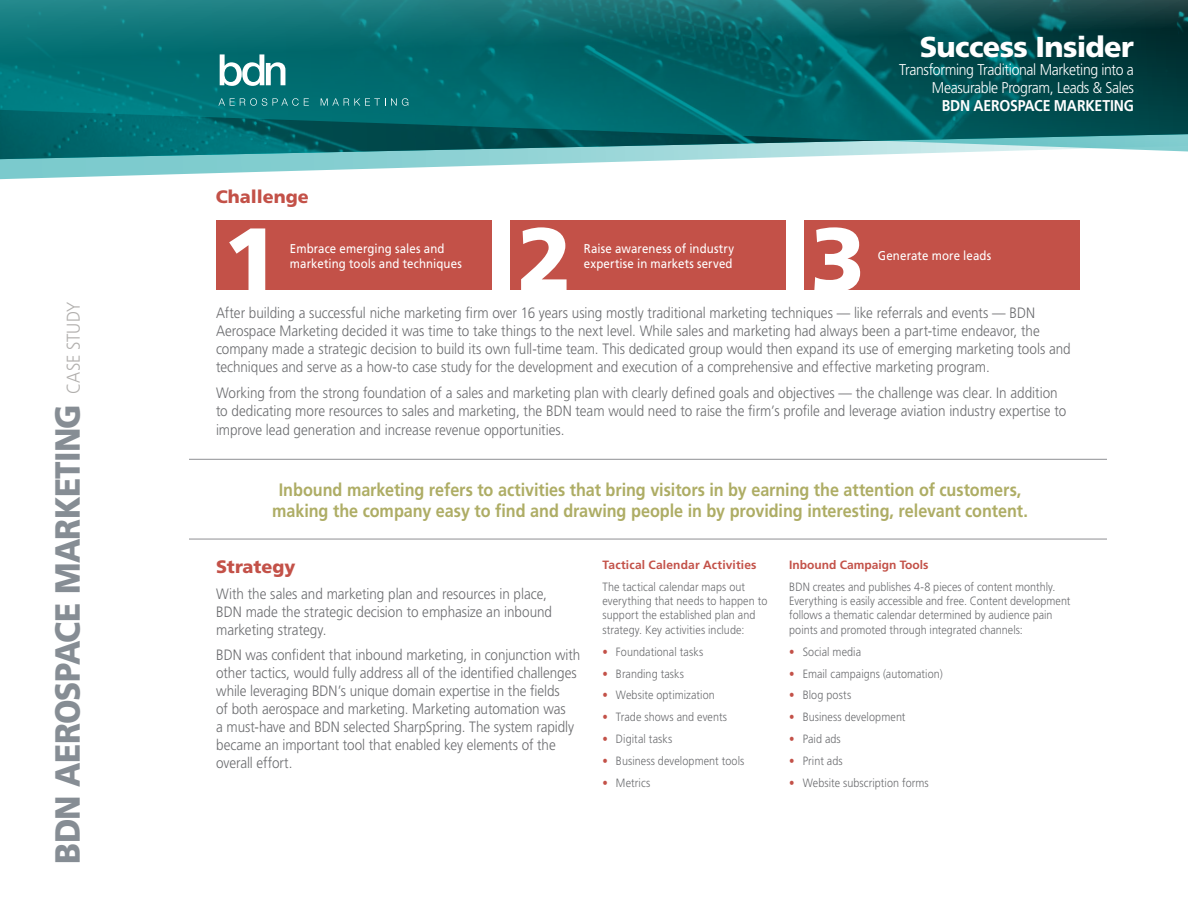
<style>
.page{position:relative;width:1188px;height:918px;background:#fff}
.page>*{position:absolute;margin:0;border:0;box-sizing:border-box;transform-origin:0 0}
.page_header_-_case_s{font:900 90px "Frutiger LT Std";color:#fff}
.t1{font:900 34.95px "Frutiger LT Std";letter-spacing:-.02em;color:#868d94;scale:.9 1}
.t2{font:900 28.8px "Frutiger LT Std";letter-spacing:-.02em;color:#fff}
.Quote_-_olive{font:700 18px/21.6px "Frutiger LT Std";letter-spacing:-.005em;color:#aead65;text-align:center;scale:.9 1}
.H1_-_rust{font:900 18px "Frutiger LT Std";color:#c35148}
.t3{font:300 15.6px/18px "Frutiger LT Std";letter-spacing:-.025em;color:#fff;text-align:right;scale:.9 1}
.t4{font:700 15.6px "Frutiger LT Std";letter-spacing:-.01em;color:#fff;scale:.9 1}
.body_copy{font:300 15px/18px "Frutiger LT Std";letter-spacing:-.005em;color:#6b6c6f;scale:.9 1}
.challange_text{font:12.75px/15.3px "Frutiger LT Std";letter-spacing:.01em;color:#fff;scale:.9 1}
.H2_-_grey{font:300 12px/14.4px "Frutiger LT Std";letter-spacing:.005em;color:#6b6c6f;scale:.9 1}
.body_copy-2{font:300 12px/14.4px "Frutiger LT Std";letter-spacing:.01em;color:#6b6c6f;scale:.9 1}
.H2_-_grey-2{font:700 12px "Frutiger LT Std";letter-spacing:.01em;color:#c35148}
.s1{font-weight:300;font-size:18.45px;color:#b1afad}
.s2{font-weight:700;font-stretch:condensed;color:#c35148}
</style>
<div class="page">
<svg style="left:0;top:0;width:1188px;height:180px;background:#2a7c7f"></svg>
<svg style="left:220px;top:54px;width:65px;height:32px"></svg>
<svg style="left:218px;top:98px;width:91px;height:8px"></svg>
<svg style="left:321px;top:98px;width:87px;height:8px"></svg>
<div style="left:216px;top:221px;width:276px;height:69px;background:#c35148"></div>
<div style="left:510px;top:221px;width:276px;height:69px;background:#c35148"></div>
<div style="left:804px;top:221px;width:276px;height:69px;background:#c35148"></div>
<hr style="left:189px;top:459px;width:918px;height:1px;background:#9b9c9f">
<hr style="left:189px;top:538px;width:918px;height:2px;background:#9b9c9f">
<h2 class="t1" style="left:47px;top:864px;width:626px;rotate:-90deg">BDN AEROSPACE MARKETING <span class="s1">CASE STUDY</span></h2>
<p class="H1_-_rust" style="left:216px;top:185px;width:95px">Challenge</p>
<h3 class="t2" style="left:920px;top:30px;width:216px">Success Insider</h3>
<p class="t3" style="left:899px;top:61px;width:262px">Transforming Traditional Marketing into a<br>Measurable Program, Leads &amp; Sales</p>
<p class="t4" style="left:942px;top:97px;width:215px">BDN AEROSPACE MARKETING</p>
<p class="page_header_-_case_s" style="left:223px;top:205px;width:57px">1</p>
<p class="page_header_-_case_s" style="left:517px;top:205px;width:57px">2</p>
<p class="page_header_-_case_s" style="left:811px;top:205px;width:57px">3</p>
<p class="challange_text" style="left:290px;top:241px;width:192px">Embrace emerging sales and marketing tools and techniques</p>
<p class="challange_text" style="left:584px;top:241px;width:168px">Raise awareness of industry expertise in markets served</p>
<p class="challange_text" style="left:878px;top:248px;width:127px">Generate more leads</p>
<p class="body_copy" style="left:216px;top:304px;width:951px">After building a successful niche marketing firm over 16 years using mostly traditional marketing techniques — like referrals and events — BDN Aerospace Marketing decided it was time to take things to the next level. While sales and marketing had always been a part-time endeavor, the company made a strategic decision to build its own full-time team. This dedicated group would then expand its use of emerging marketing tools and techniques and serve as a how-to case study for the development and execution of a comprehensive and effective marketing program.</p>
<p class="body_copy" style="left:216px;top:384px;width:946px">Working from the strong foundation of a sales and marketing plan with clearly defined goals and objectives — the challenge was clear. In addition to dedicating more resources to sales and marketing, the BDN team would need to raise the firm’s profile and leverage aviation industry expertise to</p>
<p class="body_copy" style="left:216px;top:421px;width:389px">improve lead generation and increase revenue opportunities.</p>
<p class="Quote_-_olive" style="left:272px;top:479px;width:841px">Inbound marketing refers to activities that bring visitors in by earning the attention of customers, making the company easy to find and drawing people in by providing interesting, relevant content.</p>
<p class="H2_-_grey-2" style="left:602px;top:557px;width:156px">Tactical Calendar Activities</p>
<p class="body_copy-2" style="left:602px;top:579px;width:185px">The tactical calendar maps out everything that needs to happen to support the established plan and strategy. Key activities include:</p>
<p class="H2_-_grey" style="left:602px;top:645px;width:114px"><span class="s2">•</span> Foundational tasks</p>
<p class="H2_-_grey" style="left:602px;top:666px;width:92px"><span class="s2">•</span> Branding tasks</p>
<p class="H2_-_grey" style="left:602px;top:688px;width:126px"><span class="s2">•</span> Website optimization</p>
<p class="H2_-_grey" style="left:602px;top:710px;width:140px"><span class="s2">•</span> Trade shows and events</p>
<p class="H2_-_grey" style="left:602px;top:732px;width:79px"><span class="s2">•</span> Digital tasks</p>
<p class="H2_-_grey" style="left:602px;top:754px;width:159px"><span class="s2">•</span> Business development tools</p>
<p class="H2_-_grey" style="left:602px;top:776px;width:55px"><span class="s2">•</span> Metrics</p>
<p class="H2_-_grey-2" style="left:789px;top:557px;width:141px">Inbound Campaign Tools</p>
<p class="H2_-_grey" style="left:789px;top:579px;width:314px">BDN creates and publishes 4-8 pieces of content monthly.<br>Everything is easily accessible and free. Content development follows a thematic calendar determined by audience pain points and promoted through integrated channels:</p>
<p class="H2_-_grey" style="left:789px;top:645px;width:81px"><span class="s2">•</span> Social media</p>
<p class="H2_-_grey" style="left:789px;top:666px;width:172px"><span class="s2">•</span> Email campaigns (automation)</p>
<p class="H2_-_grey" style="left:789px;top:688px;width:70px"><span class="s2">•</span> Blog posts</p>
<p class="H2_-_grey" style="left:789px;top:710px;width:131px"><span class="s2">•</span> Business development</p>
<p class="H2_-_grey" style="left:789px;top:732px;width:59px"><span class="s2">•</span> Paid ads</p>
<p class="H2_-_grey" style="left:789px;top:754px;width:61px"><span class="s2">•</span> Print ads</p>
<p class="H2_-_grey" style="left:789px;top:776px;width:157px"><span class="s2">•</span> Website subscription forms</p>
<p class="H1_-_rust" style="left:216px;top:556px;width:81px">Strategy</p>
<p class="body_copy" style="left:216px;top:585px;width:375px">With the sales and marketing plan and resources in place,<br>BDN made the strategic decision to emphasize an inbound marketing strategy.</p>
<p class="body_copy" style="left:216px;top:646px;width:406px">BDN was confident that inbound marketing, in conjunction with other tactics, would fully address all of the identified challenges while leveraging BDN’s unique domain expertise in the fields<br>of both aerospace and marketing. Marketing automation was<br>a must-have and BDN selected SharpSpring. The system rapidly became an important tool that enabled key elements of the overall effort.</p>
</div>
